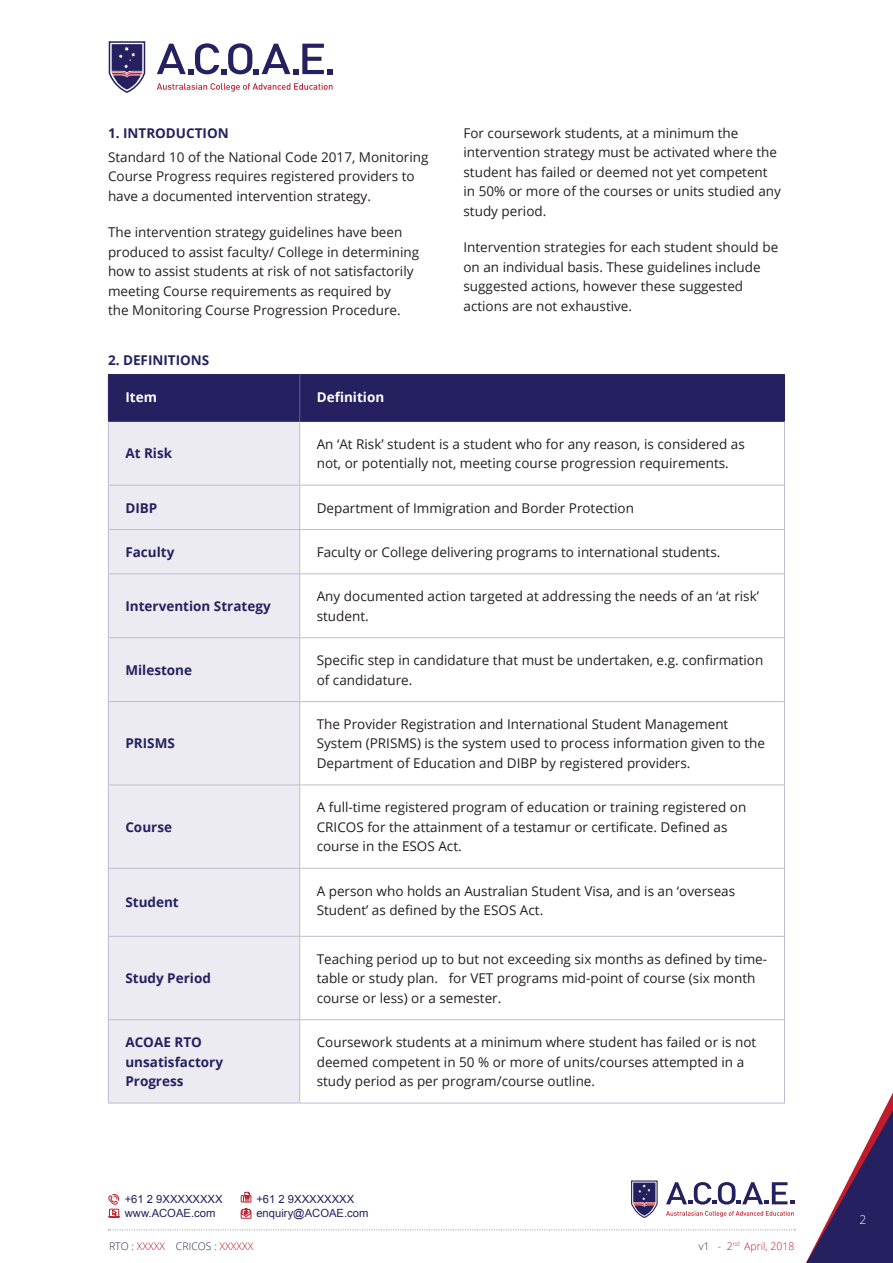
<style>
.page{position:relative;width:893px;height:1263px;background:#fff}
.page>*{position:absolute;margin:0;border:0;box-sizing:border-box;transform-origin:0 0}
.Body{font:13.5px/19.5px "Open Sans";color:#231f20}
.Body_SH{font:700 13.5px/19.5px "Open Sans";color:#252161}
.t1{font:700 13.5px "Open Sans";color:#fff}
.t2{font:300 12px "Open Sans";color:#fff}
.t3{font:11.25px "Arial";color:#252161}
.t4{font:300 10.5px "Open Sans";color:#252161}
.t5{font:300 10.5px "Open Sans";color:#be1d2c}
.s1{color:#be1d2c}
.s2{color:#252161}
</style>
<div class="page">
<svg style="left:157px;top:83px;width:176px;height:9px"></svg>
<svg style="left:157px;top:43px;width:176px;height:31px"></svg>
<svg style="left:109px;top:41px;width:37px;height:52px"></svg>
<svg style="left:806px;top:1092px;width:87px;height:171px"></svg>
<svg style="left:666px;top:1211px;width:128px;height:6px"></svg>
<svg style="left:666px;top:1182px;width:128px;height:22px"></svg>
<svg style="left:631px;top:1180px;width:27px;height:38px"></svg>
<svg style="left:108px;top:1229px;width:687px;height:1px"></svg>
<svg style="left:241px;top:1208px;width:10px;height:10px"></svg>
<svg style="left:241px;top:1192px;width:10px;height:10px"></svg>
<svg style="left:108px;top:1194px;width:12px;height:24px"></svg>
<div style="left:109px;top:375px;width:675px;height:46px;background:#252161"></div>
<div style="left:109px;top:422px;width:190px;height:681px;background:#ecebf1"></div>
<hr style="left:108px;top:374px;width:192px;height:1px;background:#252161">
<hr style="left:108px;top:375px;width:1px;height:46px;background:#252161">
<hr style="left:300px;top:374px;width:485px;height:1px;background:#252161">
<hr style="left:784px;top:375px;width:1px;height:46px;background:#252161">
<hr style="left:108px;top:421px;width:192px;height:1px;background:#252161">
<hr style="left:300px;top:421px;width:485px;height:1px;background:#252161">
<hr style="left:299px;top:375px;width:1px;height:46px;background:#6a618c">
<hr style="left:108px;top:422px;width:1px;height:63px;background:#bfbcd0">
<hr style="left:299px;top:422px;width:1px;height:63px;background:#bfbcd0">
<hr style="left:784px;top:422px;width:1px;height:63px;background:#bfbcd0">
<hr style="left:108px;top:485px;width:192px;height:1px;background:#bfbcd0">
<hr style="left:108px;top:486px;width:1px;height:43px;background:#bfbcd0">
<hr style="left:300px;top:485px;width:485px;height:1px;background:#bfbcd0">
<hr style="left:299px;top:486px;width:1px;height:43px;background:#bfbcd0">
<hr style="left:784px;top:486px;width:1px;height:43px;background:#bfbcd0">
<hr style="left:108px;top:529px;width:192px;height:1px;background:#bfbcd0">
<hr style="left:108px;top:530px;width:1px;height:43px;background:#bfbcd0">
<hr style="left:300px;top:529px;width:485px;height:1px;background:#bfbcd0">
<hr style="left:299px;top:530px;width:1px;height:43px;background:#bfbcd0">
<hr style="left:784px;top:530px;width:1px;height:43px;background:#bfbcd0">
<hr style="left:108px;top:573px;width:192px;height:1px;background:#bfbcd0">
<hr style="left:108px;top:574px;width:1px;height:63px;background:#bfbcd0">
<hr style="left:300px;top:573px;width:485px;height:1px;background:#bfbcd0">
<hr style="left:299px;top:574px;width:1px;height:63px;background:#bfbcd0">
<hr style="left:784px;top:574px;width:1px;height:63px;background:#bfbcd0">
<hr style="left:108px;top:637px;width:192px;height:1px;background:#bfbcd0">
<hr style="left:108px;top:638px;width:1px;height:63px;background:#bfbcd0">
<hr style="left:300px;top:637px;width:485px;height:1px;background:#bfbcd0">
<hr style="left:299px;top:638px;width:1px;height:63px;background:#bfbcd0">
<hr style="left:784px;top:638px;width:1px;height:63px;background:#bfbcd0">
<hr style="left:108px;top:701px;width:192px;height:1px;background:#bfbcd0">
<hr style="left:108px;top:702px;width:1px;height:82px;background:#bfbcd0">
<hr style="left:300px;top:701px;width:485px;height:1px;background:#bfbcd0">
<hr style="left:299px;top:702px;width:1px;height:82px;background:#bfbcd0">
<hr style="left:784px;top:702px;width:1px;height:82px;background:#bfbcd0">
<hr style="left:108px;top:784px;width:192px;height:1px;background:#bfbcd0">
<hr style="left:108px;top:785px;width:1px;height:83px;background:#bfbcd0">
<hr style="left:300px;top:784px;width:485px;height:1px;background:#bfbcd0">
<hr style="left:299px;top:785px;width:1px;height:83px;background:#bfbcd0">
<hr style="left:784px;top:785px;width:1px;height:83px;background:#bfbcd0">
<hr style="left:108px;top:868px;width:192px;height:1px;background:#bfbcd0">
<hr style="left:108px;top:869px;width:1px;height:67px;background:#bfbcd0">
<hr style="left:300px;top:868px;width:485px;height:1px;background:#bfbcd0">
<hr style="left:299px;top:869px;width:1px;height:67px;background:#bfbcd0">
<hr style="left:784px;top:869px;width:1px;height:67px;background:#bfbcd0">
<hr style="left:108px;top:936px;width:192px;height:1px;background:#bfbcd0">
<hr style="left:108px;top:937px;width:1px;height:82px;background:#bfbcd0">
<hr style="left:300px;top:936px;width:485px;height:1px;background:#bfbcd0">
<hr style="left:299px;top:937px;width:1px;height:82px;background:#bfbcd0">
<hr style="left:784px;top:937px;width:1px;height:82px;background:#bfbcd0">
<hr style="left:108px;top:1019px;width:192px;height:1px;background:#bfbcd0">
<hr style="left:108px;top:1020px;width:1px;height:83px;background:#bfbcd0">
<hr style="left:300px;top:1019px;width:485px;height:1px;background:#bfbcd0">
<hr style="left:299px;top:1020px;width:1px;height:83px;background:#bfbcd0">
<hr style="left:784px;top:1020px;width:1px;height:83px;background:#bfbcd0">
<hr style="left:108px;top:1103px;width:192px;height:1px;background:#bfbcd0">
<hr style="left:300px;top:1103px;width:485px;height:1px;background:#bfbcd0">
<p class="Body_SH" style="left:108px;top:123px;width:122px">1. INTRODUCTION</p>
<p class="Body" style="left:108px;top:147px;width:322px">Standard 10 of the National Code 2017, Monitoring<br>Course Progress requires registered providers to have a documented intervention strategy.</p>
<p class="Body" style="left:108px;top:222px;width:313px">The intervention strategy guidelines have been produced to assist faculty/ College in determining how to assist students at risk of not satisfactorily meeting Course requirements as required by<br>the Monitoring Course Progression Procedure.</p>
<p class="Body_SH" style="left:108px;top:350px;width:103px">2. DEFINITIONS</p>
<p class="t1" style="left:125px;top:387px;width:33px">Item</p>
<p class="t1" style="left:317px;top:387px;width:69px">Definition</p>
<p class="Body" style="left:463px;top:123px;width:319px">For coursework students, at a minimum the intervention strategy must be activated where the student has failed or deemed not yet competent in 50% or more of the courses or units studied any study period.</p>
<p class="Body" style="left:463px;top:237px;width:316px">Intervention strategies for each student should be on an individual basis. These guidelines include suggested actions, however these suggested actions are not exhaustive.</p>
<p class="Body_SH" style="left:125px;top:443px;width:48px">At Risk</p>
<p class="Body" style="left:317px;top:434px;width:430px">An ‘At Risk’ student is a student who for any reason, is considered as not, or potentially not, meeting course progression requirements.</p>
<p class="Body_SH" style="left:125px;top:497px;width:34px">DIBP</p>
<p class="Body" style="left:317px;top:497px;width:319px">Department of Immigration and Border Protection</p>
<p class="Body_SH" style="left:125px;top:542px;width:51px">Faculty</p>
<p class="Body" style="left:317px;top:542px;width:405px">Faculty or College delivering programs to international students.</p>
<p class="Body_SH" style="left:125px;top:596px;width:147px">Intervention Strategy</p>
<p class="Body" style="left:317px;top:586px;width:444px">Any documented action targeted at addressing the needs of an ‘at risk’ student.</p>
<p class="Body_SH" style="left:125px;top:660px;width:68px">Milestone</p>
<p class="Body" style="left:317px;top:650px;width:448px">Specific step in candidature that must be undertaken, e.g. confirmation of candidature.</p>
<p class="Body_SH" style="left:125px;top:733px;width:51px">PRISMS</p>
<p class="Body_SH" style="left:125px;top:817px;width:48px">Course</p>
<p class="Body" style="left:317px;top:714px;width:450px">The Provider Registration and International Student Management<br>System (PRISMS) is the system used to process information given to the<br>Department of Education and DIBP by registered providers.</p>
<p class="Body" style="left:317px;top:797px;width:431px">A full-time registered program of education or training registered on<br>CRICOS for the attainment of a testamur or certificate. Defined as course in the ESOS Act.</p>
<p class="Body_SH" style="left:125px;top:892px;width:55px">Student</p>
<p class="Body" style="left:317px;top:881px;width:420px">A person who holds an Australian Student Visa, and is an ‘overseas<br>Student’ as defined by the ESOS Act.</p>
<p class="Body_SH" style="left:125px;top:968px;width:87px">Study Period</p>
<p class="Body" style="left:317px;top:949px;width:452px">Teaching period up to but not exceeding six months as defined by time&shy;table or study plan. for VET programs mid-point of course (six month course or less) or a semester.</p>
<p class="Body_SH" style="left:125px;top:1032px;width:99px">ACOAE RTO unsatisfactory<br>Progress</p>
<p class="Body" style="left:317px;top:1032px;width:441px">Coursework students at a minimum where student has failed or is not deemed competent in 50 % or more of units/courses attempted in a study period as per program/course outline.</p>
<p class="t3" style="left:125px;top:1191px;width:99px">+61 2 9XXXXXXXX</p>
<p class="t3" style="left:256px;top:1191px;width:99px">+61 2 9XXXXXXXX</p>
<p class="t3" style="left:125px;top:1206px;width:92px">www.ACOAE.com</p>
<p class="t3" style="left:256px;top:1206px;width:114px">enquiry@ACOAE.com</p>
<p class="t4" style="left:109px;top:1239px;width:146px">RTO : <span class="s1">XXXXX</span> CRICOS : <span class="s1">XXXXXX</span></p>
<p class="t5" style="left:699px;top:1239px;width:97px"><span class="s2">v1 -</span> 2<sup>nd</sup> April, 2018</p>
<p class="t2" style="left:859px;top:1211px;width:8px">2</p>
</div>
